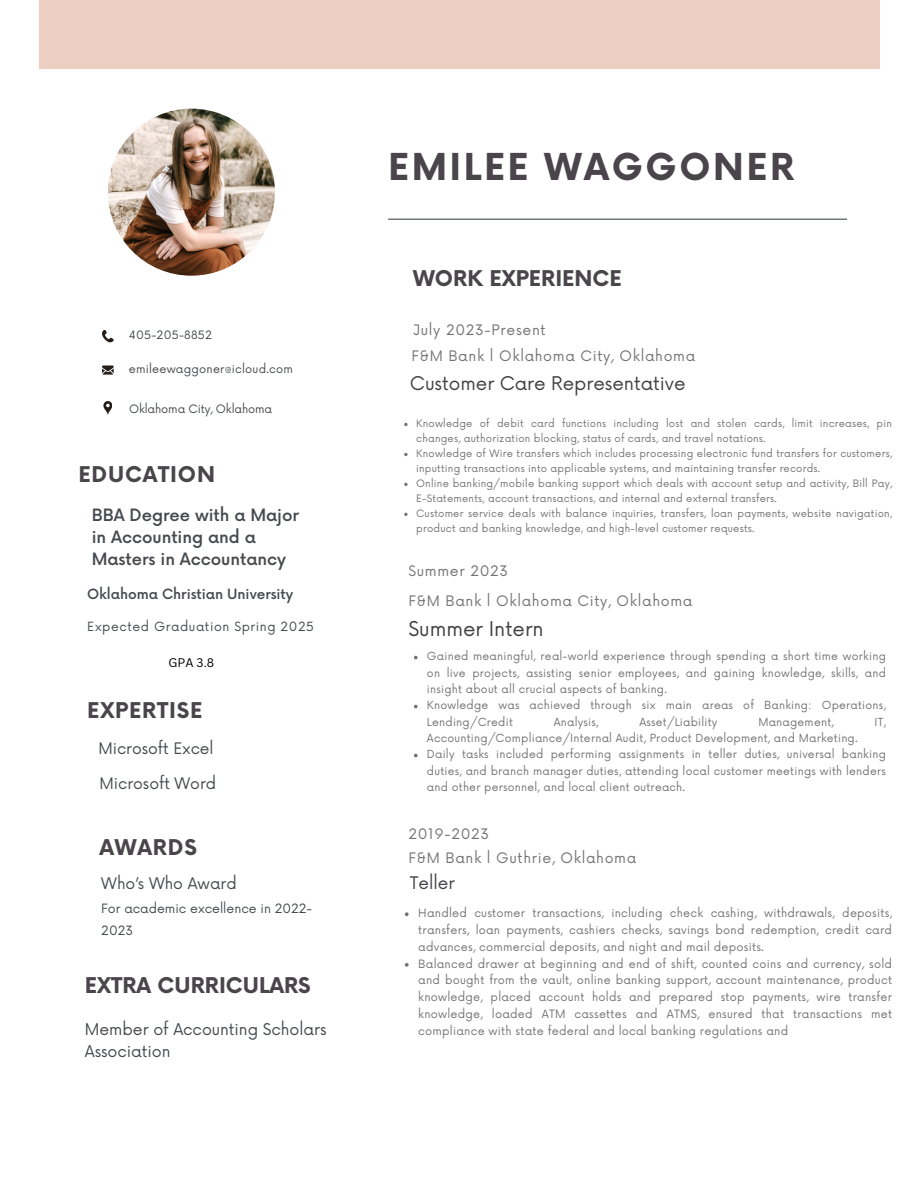
<style>
.page{position:relative;width:918px;height:1188px;background:#fff}
.page>*{position:absolute;margin:0;border:0;box-sizing:border-box;transform-origin:0 0}
.t1{font:700 36.15px "Now";letter-spacing:.07em;color:#4a454b}
.t2{font:700 21.15px "Now";color:#4a454b}
.t3{font:700 21.15px "Now";letter-spacing:.04em;color:#4a454b}
.t4{font:19.95px "Now";letter-spacing:-.005em;color:#414042}
.t5{font:18.45px "Now";letter-spacing:-.005em;color:#414042}
.t6{font:16.95px "Now";letter-spacing:-.005em;color:#414042}
.t7{font:500 16.5px/22.2px "Now";letter-spacing:-.005em;color:#464a4e}
.t8{font:15.75px/22.5px "Now";letter-spacing:-.005em;color:#464a4e}
.t9{font:15.45px "Now";letter-spacing:-.005em;color:#464a4e}
.t10{font:14.1px "Now";letter-spacing:.045em;color:#737373}
.t11{font:500 13.8px "Now";letter-spacing:-.005em;color:#464a4e}
.t12{font:12.45px/21.9px "Now";color:#464a4e}
.t13{font:12.45px "Now";letter-spacing:.05em;color:#464a4e}
.t14{font:12.15px "Canva Sans";color:#000}
.t15{font:11.25px/16.8px "Now";letter-spacing:.02em;color:#737373;text-align:justify}
.t16{font:11.25px "Now";letter-spacing:.015em;color:#464a4e}
.t17{font:11.25px "Now";letter-spacing:-.01em;color:#464a4e}
.t18{font:10.95px/16.4px "Now";letter-spacing:.02em;color:#737373;text-align:justify}
.t19{font:10.05px/15px "Now";letter-spacing:.02em;color:#737373}
</style>
<div class="page">
<div style="left:39px;top:0;width:840px;height:69px;background:#f0cfc3"></div>
<img style="left:108px;top:109px;width:167px;height:167px;border-radius:50%">
<svg style="left:102px;top:330px;width:12px;height:13px"></svg>
<svg style="left:102px;top:365px;width:12px;height:10px"></svg>
<svg style="left:103px;top:401px;width:9px;height:14px"></svg>
<hr style="left:388px;top:219px;width:459px;height:1px;background:#464a4e">
<svg style="left:405px;top:912px;width:4px;height:4px"></svg>
<svg style="left:405px;top:963px;width:4px;height:4px"></svg>
<svg style="left:404px;top:423px;width:4px;height:3px"></svg>
<svg style="left:404px;top:453px;width:4px;height:3px"></svg>
<svg style="left:404px;top:483px;width:4px;height:3px"></svg>
<svg style="left:404px;top:513px;width:4px;height:3px"></svg>
<svg style="left:414px;top:656px;width:4px;height:3px"></svg>
<svg style="left:414px;top:705px;width:4px;height:3px"></svg>
<svg style="left:414px;top:754px;width:4px;height:3px"></svg>
<p class="t16" style="left:129px;top:329px;width:85px">405-205-8852</p>
<p class="t16" style="left:129px;top:363px;width:166px">emileewaggoner@icloud.com</p>
<p class="t17" style="left:129px;top:403px;width:145px">Oklahoma City, Oklahoma</p>
<p class="t3" style="left:78px;top:463px;width:138px">EDUCATION</p>
<p class="t7" style="left:92px;top:505px;width:209px">BBA Degree with a Major in Accounting and a<br>Masters in Accountancy</p>
<p class="t11" style="left:87px;top:587px;width:208px">Oklahoma Christian University</p>
<p class="t13" style="left:87px;top:620px;width:228px">Expected Graduation Spring 2025</p>
<p class="t14" style="left:169px;top:654px;width:47px">GPA 3.8</p>
<p class="t3" style="left:87px;top:699px;width:117px">EXPERTISE</p>
<p class="t9" style="left:98px;top:740px;width:117px">Microsoft Excel</p>
<p class="t9" style="left:100px;top:774px;width:118px">Microsoft Word</p>
<p class="t2" style="left:100px;top:836px;width:99px">AWARDS</p>
<p class="t9" style="left:101px;top:875px;width:137px">Who’s Who Award</p>
<p class="t12" style="left:101px;top:899px;width:212px">For academic excellence in 2022-<br>2023</p>
<p class="t2" style="left:85px;top:974px;width:228px">EXTRA CURRICULARS</p>
<p class="t8" style="left:85px;top:1019px;width:243px">Member of Accounting Scholars<br>Association</p>
<p class="t1" style="left:388px;top:148px;width:408px">EMILEE WAGGONER</p>
<p class="t2" style="left:413px;top:267px;width:210px">WORK EXPERIENCE</p>
<p class="t10" style="left:413px;top:323px;width:134px">July 2023-Present</p>
<p class="t10" style="left:411px;top:348px;width:285px">F&amp;M Bank l Oklahoma City, Oklahoma</p>
<p class="t5" style="left:410px;top:373px;width:277px">Customer Care Representative</p>
<p class="t19" style="left:416px;top:416px;width:477px">Knowledge of debit card functions including lost and stolen cards, limit increases, pin changes, authorization blocking, status of cards, and travel notations.</p>
<p class="t19" style="left:416px;top:446px;width:477px">Knowledge of Wire transfers which includes processing electronic fund transfers for customers, inputting transactions into applicable systems, and maintaining transfer records.</p>
<p class="t19" style="left:416px;top:476px;width:477px">Online banking/mobile banking support which deals with account setup and activity, Bill Pay,<br>E-Statements, account transactions, and internal and external transfers.</p>
<p class="t19" style="left:416px;top:506px;width:477px">Customer service deals with balance inquiries, transfers, loan payments, website navigation, product and banking knowledge, and high-level customer requests.</p>
<p class="t10" style="left:408px;top:563px;width:101px">Summer 2023</p>
<p class="t10" style="left:408px;top:593px;width:285px">F&amp;M Bank l Oklahoma City, Oklahoma</p>
<p class="t4" style="left:408px;top:618px;width:137px">Summer Intern</p>
<p class="t18" style="left:427px;top:649px;width:461px">Gained meaningful, real-world experience through spending a short time working on live projects, assisting senior employees, and gaining knowledge, skills, and insight about all crucial aspects of banking.</p>
<p class="t18" style="left:427px;top:698px;width:461px">Knowledge was achieved through six main areas of Banking: Operations,<br>Lending/Credit</p>
<p class="t18" style="left:554px;top:714px;width:46px">Analysis,</p>
<p class="t18" style="left:639px;top:714px;width:80px">Asset/Liability</p>
<p class="t18" style="left:758px;top:714px;width:77px">Management,</p>
<p class="t18" style="left:875px;top:714px;width:13px">IT,</p>
<p class="t18" style="left:427px;top:730px;width:432px">Accounting/Compliance/Internal Audit, Product Development, and Marketing.</p>
<p class="t18" style="left:427px;top:747px;width:461px">Daily tasks included performing assignments in teller duties, universal banking duties, and branch manager duties, attending local customer meetings with lenders and other personnel, and local client outreach.</p>
<p class="t10" style="left:408px;top:826px;width:82px">2019-2023</p>
<p class="t10" style="left:408px;top:851px;width:229px">F&amp;M Bank l Guthrie, Oklahoma</p>
<p class="t6" style="left:410px;top:873px;width:47px">Teller</p>
<p class="t15" style="left:418px;top:905px;width:475px">Handled customer transactions, including check cashing, withdrawals, deposits, transfers, loan payments, cashiers checks, savings bond redemption, credit card advances, commercial deposits, and night and mail deposits.</p>
<p class="t15" style="left:418px;top:956px;width:475px">Balanced drawer at beginning and end of shift, counted coins and currency, sold and bought from the vault, online banking support, account maintenance, product knowledge, placed account holds and prepared stop payments, wire transfer knowledge, loaded ATM cassettes and ATMS, ensured that transactions met compliance with state federal and local banking regulations and</p>
</div>
